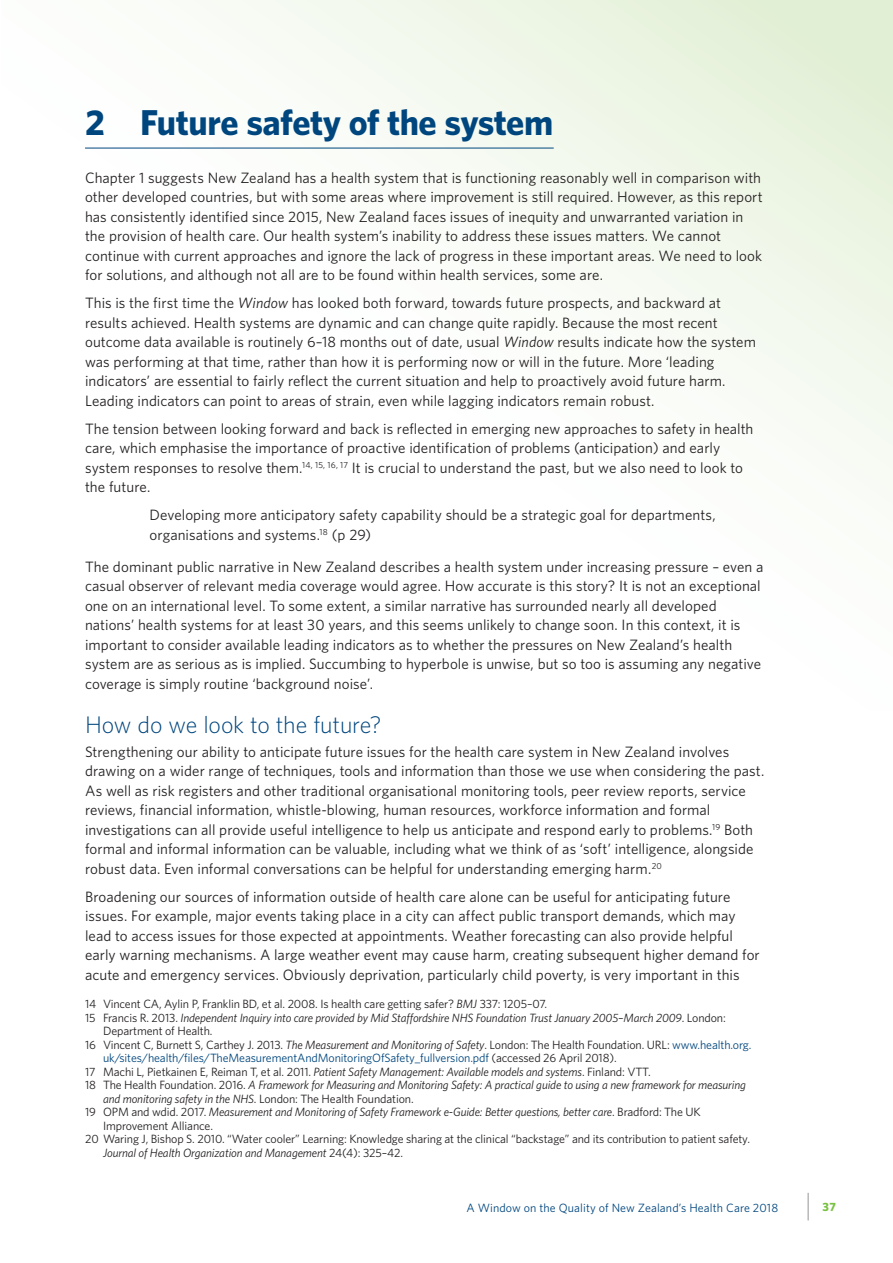
<style>
.page{position:relative;width:893px;height:1263px;background:#fff}
.page>*{position:absolute;margin:0;border:0;box-sizing:border-box;transform-origin:0 0}
.t1{font:700 36px "Whitney";letter-spacing:-.015em;color:#00467e}
.t2{font:300 24px "Whitney";letter-spacing:-.01em;color:#00467e}
.t3{font:15px/19.5px "Whitney";letter-spacing:.005em;color:#231f20}
.t4{font:12px "Whitney";letter-spacing:-.01em;color:#231f20}
.t5{font:italic 12px "Whitney";letter-spacing:-.01em;color:#231f20}
.t6{font:12px "Whitney";letter-spacing:-.01em;color:#00467e}
.t7{font:12px "Whitney";letter-spacing:.01em;color:#00467e}
.t8{font:700 12px "Whitney";color:#79c142}
.s1{font-style:italic}
.s2{font-style:normal}
.s3{color:#00467e}
.s4{color:#231f20}
</style>
<div class="page">
<svg style="left:808px;top:1193px;width:1px;height:27px"></svg>
<svg style="left:85px;top:0;width:808px;height:493px"></svg>
<hr style="left:85px;top:148px;width:469px;height:1px;background:#00467e">
<h1 class="t1" style="left:85px;top:98px;width:470px">2 Future safety of the system</h1>
<p class="t3" style="left:85px;top:167px;width:679px">Chapter 1 suggests New Zealand has a health system that is functioning reasonably well in comparison with other developed countries, but with some areas where improvement is still required. However, as this report has consistently identified since 2015, New Zealand faces issues of inequity and unwarranted variation in the provision of health care. Our health system’s inability to address these issues matters. We cannot continue with current approaches and ignore the lack of progress in these important areas. We need to look for solutions, and although not all are to be found within health services, some are.</p>
<p class="t3" style="left:85px;top:293px;width:672px">This is the first time the <span class="s1">Window</span> has looked both forward, towards future prospects, and backward at results achieved. Health systems are dynamic and can change quite rapidly. Because the most recent outcome data available is routinely 6–18 months out of date, usual <span class="s1">Window</span> results indicate how the system was performing at that time, rather than how it is performing now or will in the future. More ‘leading indicators’ are essential to fairly reflect the current situation and help to proactively avoid future harm.<br>Leading indicators can point to areas of strain, even while lagging indicators remain robust.</p>
<p class="t3" style="left:85px;top:418px;width:670px">The tension between looking forward and back is reflected in emerging new approaches to safety in health care, which emphasise the importance of proactive identification of problems (anticipation) and early system responses to resolve them.<sup>14,</sup> <sup>15,</sup> <sup>16,</sup> <sup>17</sup> It is crucial to understand the past, but we also need to look to the future.</p>
<p class="t3" style="left:150px;top:505px;width:568px">Developing more anticipatory safety capability should be a strategic goal for departments, organisations and systems.<sup>18</sup> (p 29)</p>
<p class="t3" style="left:85px;top:557px;width:680px">The dominant public narrative in New Zealand describes a health system under increasing pressure – even a casual observer of relevant media coverage would agree. How accurate is this story? It is not an exceptional one on an international level. To some extent, a similar narrative has surrounded nearly all developed nations’ health systems for at least 30 years, and this seems unlikely to change soon. In this context, it is important to consider available leading indicators as to whether the pressures on New Zealand’s health system are as serious as is implied. Succumbing to hyperbole is unwise, but so too is assuming any negative coverage is simply routine ‘background noise’.</p>
<h2 class="t2" style="left:85px;top:709px;width:298px">How do we look to the future?</h2>
<p class="t3" style="left:85px;top:741px;width:681px">Strengthening our ability to anticipate future issues for the health care system in New Zealand involves drawing on a wider range of techniques, tools and information than those we use when considering the past.<br>As well as risk registers and other traditional organisational monitoring tools, peer review reports, service reviews, financial information, whistle-blowing, human resources, workforce information and formal investigations can all provide useful intelligence to help us anticipate and respond early to problems.<sup>19</sup> Both formal and informal information can be valuable, including what we think of as ‘soft’ intelligence, alongside robust data. Even informal conversations can be helpful for understanding emerging harm.<sup>20</sup></p>
<p class="t3" style="left:85px;top:886px;width:676px">Broadening our sources of information outside of health care alone can be useful for anticipating future issues. For example, major events taking place in a city can affect public transport demands, which may lead to access issues for those expected at appointments. Weather forecasting can also provide helpful early warning mechanisms. A large weather event may cause harm, creating subsequent higher demand for acute and emergency services. Obviously deprivation, particularly child poverty, is very important in this</p>
<p class="t4" style="left:85px;top:996px;width:464px">14 Vincent CA, Aylin P, Franklin BD, et al. 2008. Is health care getting safer? <span class="s1">BMJ</span> 337: 1205–07.</p>
<p class="t5" style="left:85px;top:1009px;width:642px"><span class="s2">15 Francis R. 2013.</span> Independent Inquiry into care provided by Mid Staffordshire NHS Foundation Trust January 2005–March 2009<span class="s2">. London:</span></p>
<p class="t4" style="left:103px;top:1023px;width:111px">Department of Health.</p>
<p class="t4" style="left:85px;top:1036px;width:668px">16 Vincent C, Burnett S, Carthey J. 2013. <span class="s1">The Measurement and Monitoring of Safety</span>. London: The Health Foundation. URL: <span class="s3">www.health.org.</span></p>
<p class="t6" style="left:103px;top:1050px;width:515px">uk/sites/health/files/TheMeasurementAndMonitoringOfSafety_fullversion.pdf <span class="s4">(accessed 26 April 2018).</span></p>
<p class="t4" style="left:85px;top:1063px;width:567px">17 Machi L, Pietkainen E, Reiman T, et al. 2011. <span class="s1">Patient Safety Management: Available models and systems</span>. Finland: VTT.</p>
<p class="t5" style="left:85px;top:1077px;width:662px"><span class="s2">18 The Health Foundation. 2016.</span> A Framework for Measuring and Monitoring Safety: A practical guide to using a new framework for measuring</p>
<p class="t4" style="left:103px;top:1090px;width:312px"><span class="s1">and monitoring safety in the NHS</span>. London: The Health Foundation.</p>
<p class="t5" style="left:85px;top:1104px;width:617px"><span class="s2">19 OPM and wdid. 2017.</span> Measurement and Monitoring of Safety Framework e-Guide: Better questions, better care<span class="s2">. Bradford: The UK</span></p>
<p class="t4" style="left:103px;top:1117px;width:111px">Improvement Alliance.</p>
<p class="t4" style="left:85px;top:1131px;width:666px">20 Waring J, Bishop S. 2010. “Water cooler” Learning: Knowledge sharing at the clinical “backstage” and its contribution to patient safety.</p>
<p class="t5" style="left:103px;top:1144px;width:301px">Journal of Health Organization and Management <span class="s2">24(4): 325–42.</span></p>
<p class="t7" style="left:467px;top:1199px;width:313px">A Window on the Quality of New Zealand’s Health Care 2018</p>
<p class="t8" style="left:823px;top:1199px;width:15px">37</p>
</div>
